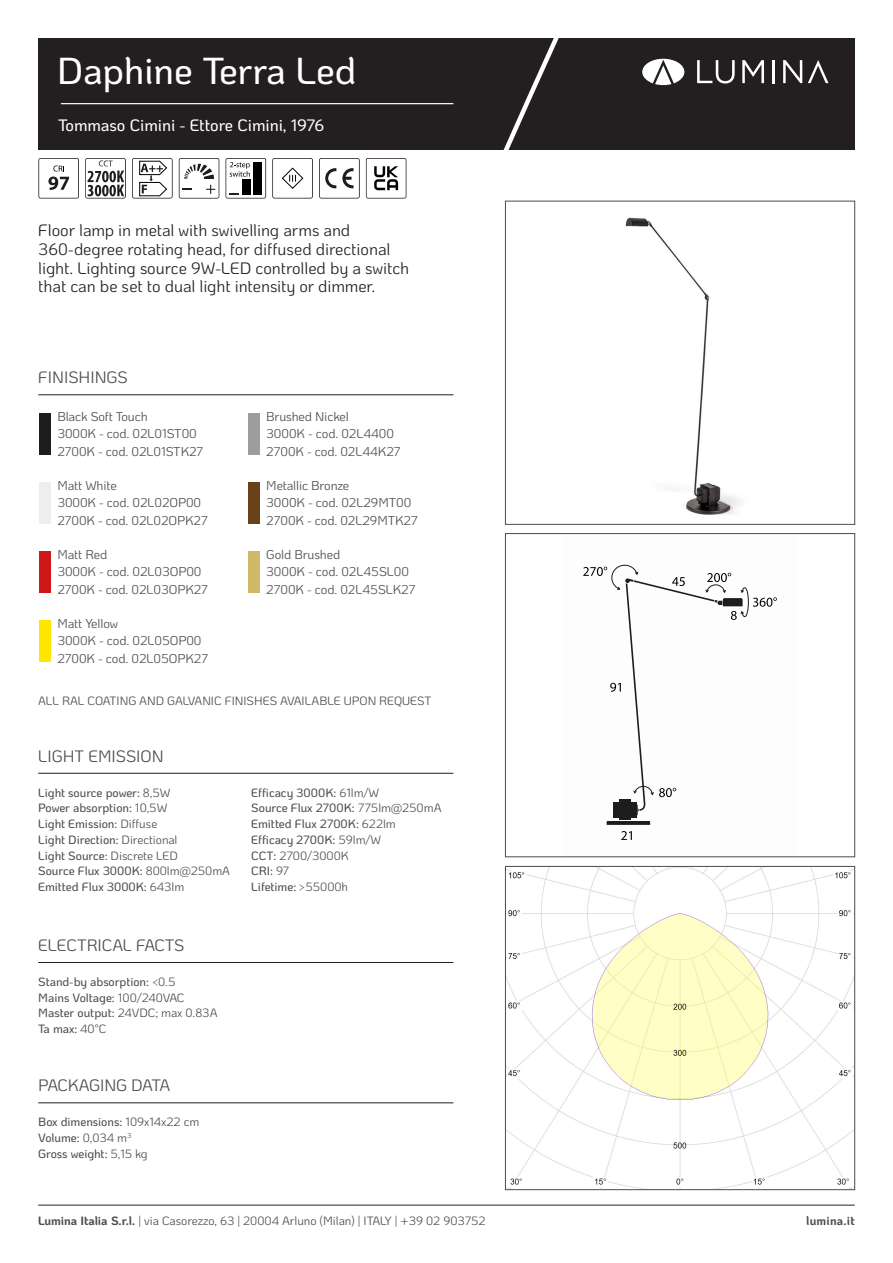
<style>
.page{position:relative;width:893px;height:1263px;background:#fff}
.page>*{position:absolute;margin:0;border:0;box-sizing:border-box;transform-origin:0 0}
.t1{font:500 37.5px "Ko Ho";letter-spacing:-.005em;color:#fff}
.t2{font:16.5px/18.8px "Ko Ho";letter-spacing:-.005em;color:#231f20}
.t3{font:16.5px "Ko Ho";color:#4b4c4d}
.t4{font:500 16.5px "Ko Ho";letter-spacing:-.005em;color:#fff}
.t5{font:16.5px "Ko Ho";letter-spacing:-.035em;color:#4b4c4d}
.t6{font:12.75px/17.2px "Ko Ho";letter-spacing:-.005em;color:#4b4c4d}
.t7{font:500 12px/15.8px "Ko Ho";letter-spacing:-.005em;color:#4b4c4d}
.t8{font:12px "Ko Ho";color:#4b4c4d}
.t9{font:700 12px "Ko Ho";letter-spacing:.015em;color:#4b4c4d}
.s1{font-weight:400}
.s2{font-weight:700}
</style>
<div class="page">
<div style="left:38px;top:38px;width:817px;height:112px;background:#231f20"></div>
<hr style="left:38px;top:1205px;width:817px;height:1px;background:#231f20">
<hr style="left:38px;top:394px;width:415px;height:1px;background:#231f20">
<hr style="left:38px;top:773px;width:415px;height:1px;background:#231f20">
<hr style="left:38px;top:962px;width:415px;height:1px;background:#231f20">
<hr style="left:38px;top:1102px;width:415px;height:1px;background:#231f20">
<svg style="left:642px;top:59px;width:42px;height:26px"></svg>
<svg style="left:697px;top:60px;width:38px;height:23px"></svg>
<svg style="left:742px;top:60px;width:22px;height:23px"></svg>
<hr style="left:772px;top:60px;width:3px;height:23px;background:#fff">
<svg style="left:783px;top:60px;width:19px;height:23px"></svg>
<svg style="left:808px;top:60px;width:20px;height:23px"></svg>
<div style="left:613px;top:802px;width:6px;height:16px;background:#1d1d1b"></div>
<div style="left:620px;top:800px;width:11px;height:20px;background:#1d1d1b"></div>
<div style="left:631px;top:802px;width:6px;height:16px;background:#1d1d1b"></div>
<svg style="left:607px;top:821px;width:43px;height:4px"></svg>
<svg style="left:621px;top:831px;width:11px;height:9px"></svg>
<svg style="left:583px;top:564px;width:194px;height:251px"></svg>
<div style="left:505px;top:533px;width:350px;height:324px;border:1px solid #4b4c4d"></div>
<img style="left:507px;top:868px;width:346px;height:320px">
<div style="left:505px;top:866px;width:350px;height:324px;border:1px solid #4b4c4d"></div>
<img style="left:625px;top:217px;width:115px;height:298px">
<div style="left:505px;top:201px;width:350px;height:323px;border:1px solid #4b4c4d"></div>
<div style="left:39px;top:413px;width:11px;height:42px;background:#1d1d1b"></div>
<div style="left:39px;top:482px;width:11px;height:42px;background:#efedee"></div>
<div style="left:39px;top:551px;width:11px;height:42px;background:#cd1719"></div>
<div style="left:39px;top:620px;width:11px;height:42px;background:#ffe500"></div>
<div style="left:248px;top:413px;width:11px;height:42px;background:#9d9d9c"></div>
<div style="left:248px;top:482px;width:11px;height:42px;background:#6a4219"></div>
<div style="left:248px;top:551px;width:11px;height:42px;background:#d1b867"></div>
<hr style="left:61px;top:103px;width:392px;height:1px;background:#fff">
<svg style="left:503px;top:38px;width:56px;height:112px"></svg>
<svg style="left:38px;top:158px;width:41px;height:40px"></svg>
<svg style="left:85px;top:158px;width:41px;height:40px"></svg>
<svg style="left:132px;top:158px;width:41px;height:40px"></svg>
<svg style="left:179px;top:158px;width:40px;height:40px"></svg>
<svg style="left:226px;top:158px;width:40px;height:40px"></svg>
<svg style="left:272px;top:158px;width:41px;height:40px"></svg>
<svg style="left:319px;top:158px;width:41px;height:40px"></svg>
<svg style="left:366px;top:158px;width:40px;height:40px"></svg>
<h1 class="t1" style="left:57px;top:41px;width:301px">Daphine Terra Led</h1>
<h2 class="t4" style="left:58px;top:112px;width:268px">Tommaso Cimini - Ettore Cimini, 1976</h2>
<h2 class="t2" style="left:38px;top:221px;width:372px">Floor lamp in metal with swivelling arms and 360-degree rotating head, for diffused directional light. Lighting source 9W-LED controlled by a switch that can be set to dual light intensity or dimmer.</h2>
<h2 class="t3" style="left:38px;top:365px;width:91px">FINISHINGS</h2>
<p class="t6" style="left:57px;top:408px;width:147px">Black Soft Touch<br>3000K - cod. 02L01ST00<br>2700K - cod. 02L01STK27</p>
<p class="t6" style="left:57px;top:477px;width:152px">Matt White<br>3000K - cod. 02L02OP00<br>2700K - cod. 02L02OPK27</p>
<p class="t6" style="left:57px;top:546px;width:152px">Matt Red<br>3000K - cod. 02L03OP00<br>2700K - cod. 02L03OPK27</p>
<p class="t6" style="left:57px;top:615px;width:152px">Matt Yellow<br>3000K - cod. 02L05OP00<br>2700K - cod. 02L05OPK27</p>
<p class="t6" style="left:266px;top:408px;width:136px">Brushed Nickel<br>3000K - cod. 02L4400<br>2700K - cod. 02L44K27</p>
<p class="t6" style="left:266px;top:477px;width:153px">Metallic Bronze<br>3000K - cod. 02L29MT00<br>2700K - cod. 02L29MTK27</p>
<p class="t6" style="left:266px;top:546px;width:151px">Gold Brushed<br>3000K - cod. 02L45SL00<br>2700K - cod. 02L45SLK27</p>
<p class="t8" style="left:38px;top:692px;width:395px">ALL RAL COATING AND GALVANIC FINISHES AVAILABLE UPON REQUEST</p>
<h2 class="t3" style="left:38px;top:743px;width:127px">LIGHT EMISSION</h2>
<p class="t7" style="left:38px;top:785px;width:193px">Light source power: <span class="s1">8,5W<br></span>Power absorption: <span class="s1">10,5W<br></span>Light Emission: <span class="s1">Diffuse<br></span>Light Direction: <span class="s1">Directional<br></span>Light Source: <span class="s1">Discrete LED<br></span>Source Flux 3000K: <span class="s1">800lm@250mA<br></span>Emitted Flux 3000K: <span class="s1">643lm</span></p>
<p class="t7" style="left:251px;top:785px;width:192px">Efficacy 3000K: <span class="s1">61lm/W<br></span>Source Flux 2700K: <span class="s1">775lm@250mA<br></span>Emitted Flux 2700K: <span class="s1">622lm<br></span>Efficacy 2700K: <span class="s1">59lm/W<br></span>CCT: <span class="s1">2700/3000K<br></span>CRI: <span class="s1">97<br></span>Lifetime: <span class="s1">&gt;55000h</span></p>
<h2 class="t3" style="left:38px;top:932px;width:148px">ELECTRICAL FACTS</h2>
<p class="t7" style="left:38px;top:974px;width:181px">Stand-by absorption: <span class="s1">&lt;0.5<br></span>Mains Voltage: <span class="s1">100/240VAC<br></span>Master output: <span class="s1">24VDC; max 0.83A<br></span>Ta max: <span class="s1">40°C</span></p>
<h2 class="t5" style="left:38px;top:1073px;width:133px">PACKAGING DATA</h2>
<p class="t7" style="left:38px;top:1114px;width:163px">Box dimensions: <span class="s1">109x14x22 cm<br></span>Volume: <span class="s1">0,034 m</span><sup>3<br></sup>Gross weight: <span class="s1">5,15 kg</span></p>
<p class="t8" style="left:38px;top:1211px;width:449px"><span class="s2">Lumina Italia S.r.l.</span> | via Casorezzo, 63 | 20004 Arluno (Milan) | ITALY | +39 02 903752</p>
<p class="t9" style="left:806px;top:1210px;width:50px">lumina.it</p>
</div>
